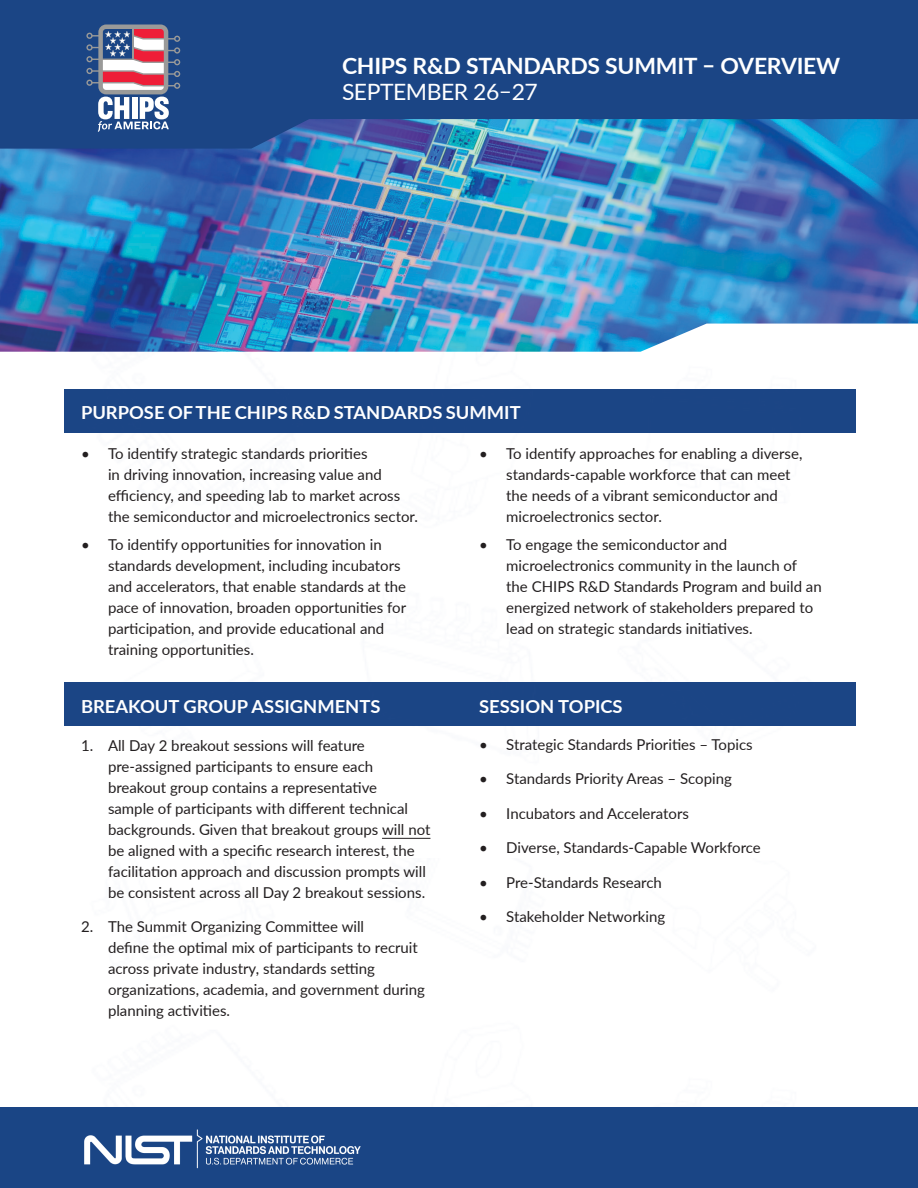
<style>
.page{position:relative;width:918px;height:1188px;background:#fff}
.page>*{position:absolute;margin:0;border:0;box-sizing:border-box;transform-origin:0 0}
.Subheader_1{font:700 22.5px/25.5px "Lato";letter-spacing:-.01em;color:#fff}
.Subheader_2{font:700 18px "Lato";color:#fff}
.t1{font:15px/21px "Lato";color:#231f20}
.s1{font-weight:400}
</style>
<div class="page">
<img style="left:0;top:149px;width:918px;height:175px">
<img style="left:0;top:324px;width:706px;height:28px">
<img style="left:44px;top:347px;width:812px;height:492px">
<div style="left:0;top:1107px;width:918px;height:81px;background:#1a4585"></div>
<svg style="left:0;top:0;width:918px;height:149px;background:#1f508f"></svg>
<hr style="left:382px;top:838px;width:48px;height:1px;background:#231f20">
<img style="left:84px;top:1129px;width:276px;height:40px">
<svg style="left:86px;top:25px;width:94px;height:107px"></svg>
<p class="Subheader_1" style="left:342px;top:52px;width:500px">CHIPS R&amp;D STANDARDS SUMMIT – OVERVIEW<br><span class="s1">SEPTEMBER 26–27</span></p>
<p class="Subheader_2" style="left:81px;top:399px;width:441px">PURPOSE OF THE CHIPS R&amp;D STANDARDS SUMMIT</p>
<p class="t1" style="left:506px;top:442px;width:298px;text-indent:-27px">• To identify approaches for enabling a diverse, standards-capable workforce that can meet the needs of a vibrant semiconductor and microelectronics sector.</p>
<p class="t1" style="left:506px;top:533px;width:317px;text-indent:-27px">• To engage the semiconductor and microelectronics community in the launch of the CHIPS R&amp;D Standards Program and build an energized network of stakeholders prepared to lead on strategic standards initiatives.</p>
<p class="t1" style="left:108px;top:442px;width:311px;text-indent:-27px">• To identify strategic standards priorities<br>in driving innovation, increasing value and efficiency, and speeding lab to market across the semiconductor and microelectronics sector.</p>
<p class="t1" style="left:108px;top:533px;width:300px;text-indent:-27px">• To identify opportunities for innovation in standards development, including incubators and accelerators, that enable standards at the pace of innovation, broaden opportunities for participation, and provide educational and training opportunities.</p>
<p class="Subheader_2" style="left:81px;top:693px;width:301px">BREAKOUT GROUP ASSIGNMENTS</p>
<p class="Subheader_2" style="left:479px;top:693px;width:145px">SESSION TOPICS</p>
<p class="t1" style="left:108px;top:734px;width:324px;text-indent:-27px">1. All Day 2 breakout sessions will feature pre-assigned participants to ensure each breakout group contains a representative<br>sample of participants with different technical backgrounds. Given that breakout groups will not be aligned with a specific research interest, the facilitation approach and discussion prompts will be consistent across all Day 2 breakout sessions.</p>
<p class="t1" style="left:108px;top:916px;width:319px;text-indent:-27px">2. The Summit Organizing Committee will<br>define the optimal mix of participants to recruit across private industry, standards setting organizations, academia, and government during planning activities.</p>
<p class="t1" style="left:479px;top:733px;width:275px">• Strategic Standards Priorities – Topics</p>
<p class="t1" style="left:479px;top:768px;width:254px">• Standards Priority Areas – Scoping</p>
<p class="t1" style="left:479px;top:802px;width:211px">• Incubators and Accelerators</p>
<p class="t1" style="left:479px;top:837px;width:283px">• Diverse, Standards-Capable Workforce</p>
<p class="t1" style="left:479px;top:871px;width:184px">• Pre-Standards Research</p>
<p class="t1" style="left:479px;top:906px;width:187px">• Stakeholder Networking</p>
</div>
